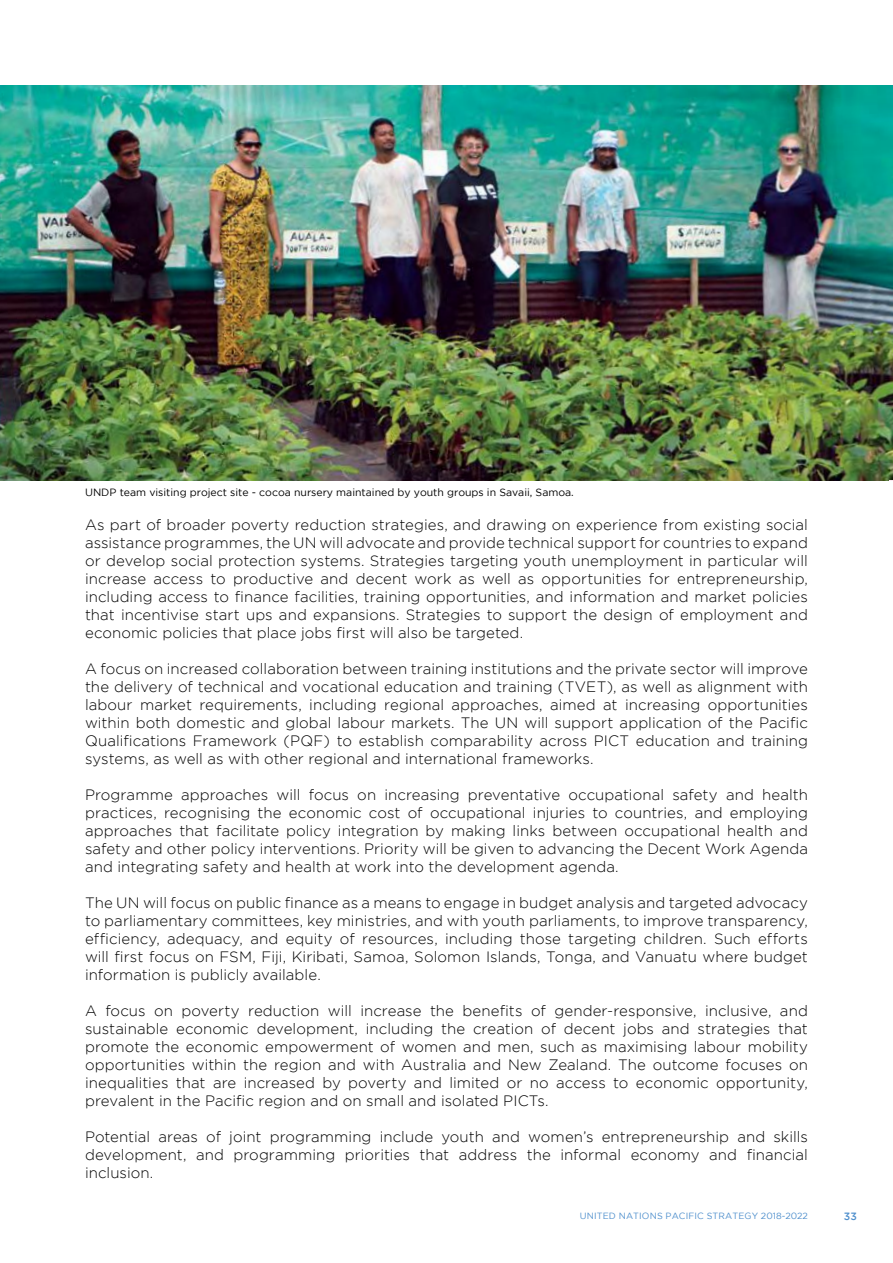
<style>
.page{position:relative;width:893px;height:1263px;background:#fff}
.page>*{position:absolute;margin:0;border:0;box-sizing:border-box;transform-origin:0 0}
.t1{font:300 15px/18px "Gotham";letter-spacing:.005em;color:#000;text-align:justify}
.t2{font:10.5px "Gotham";color:#000}
.t3{font:500 10.5px "Gotham";color:#5090cd}
.t4{font:9px "Gotham";letter-spacing:.015em;color:#5090cd}
</style>
<div class="page">
<img style="left:0;top:85px;width:893px;height:396px">
<p class="t2" style="left:85px;top:487px;width:490px">UNDP team visiting project site - cocoa nursery maintained by youth groups in Savaii, Samoa.</p>
<p class="t1" style="left:85px;top:515px;width:724px">As part of broader poverty reduction strategies, and drawing on experience from existing social assistance programmes, the UN will advocate and provide technical support for countries to expand or develop social protection systems. Strategies targeting youth unemployment in particular will increase access to productive and decent work as well as opportunities for entrepreneurship, including access to finance facilities, training opportunities, and information and market policies that incentivise start ups and expansions. Strategies to support the design of employment and economic policies that place jobs first will also be targeted.</p>
<p class="t1" style="left:85px;top:659px;width:724px">A focus on increased collaboration between training institutions and the private sector will improve the delivery of technical and vocational education and training (TVET), as well as alignment with labour market requirements, including regional approaches, aimed at increasing opportunities within both domestic and global labour markets. The UN will support application of the Pacific Qualifications Framework (PQF) to establish comparability across PICT education and training systems, as well as with other regional and international frameworks.</p>
<p class="t1" style="left:85px;top:785px;width:724px">Programme approaches will focus on increasing preventative occupational safety and health practices, recognising the economic cost of occupational injuries to countries, and employing approaches that facilitate policy integration by making links between occupational health and safety and other policy interventions. Priority will be given to advancing the Decent Work Agenda and integrating safety and health at work into the development agenda.</p>
<p class="t1" style="left:85px;top:893px;width:724px">The UN will focus on public finance as a means to engage in budget analysis and targeted advocacy to parliamentary committees, key ministries, and with youth parliaments, to improve transparency, efficiency, adequacy, and equity of resources, including those targeting children. Such efforts will first focus on FSM, Fiji, Kiribati, Samoa, Solomon Islands, Tonga, and Vanuatu where budget information is publicly available.</p>
<p class="t1" style="left:85px;top:1001px;width:724px">A focus on poverty reduction will increase the benefits of gender-responsive, inclusive, and sustainable economic development, including the creation of decent jobs and strategies that promote the economic empowerment of women and men, such as maximising labour mobility opportunities within the region and with Australia and New Zealand. The outcome focuses on inequalities that are increased by poverty and limited or no access to economic opportunity, prevalent in the Pacific region and on small and isolated PICTs.</p>
<p class="t1" style="left:85px;top:1127px;width:724px">Potential areas of joint programming include youth and women’s entrepreneurship and skills development, and programming priorities that address the informal economy and financial inclusion.</p>
<p class="t4" style="left:580px;top:1211px;width:230px">United Nations Pacific Strategy 2018-2022</p>
<p class="t3" style="left:844px;top:1210px;width:15px">33</p>
</div>
